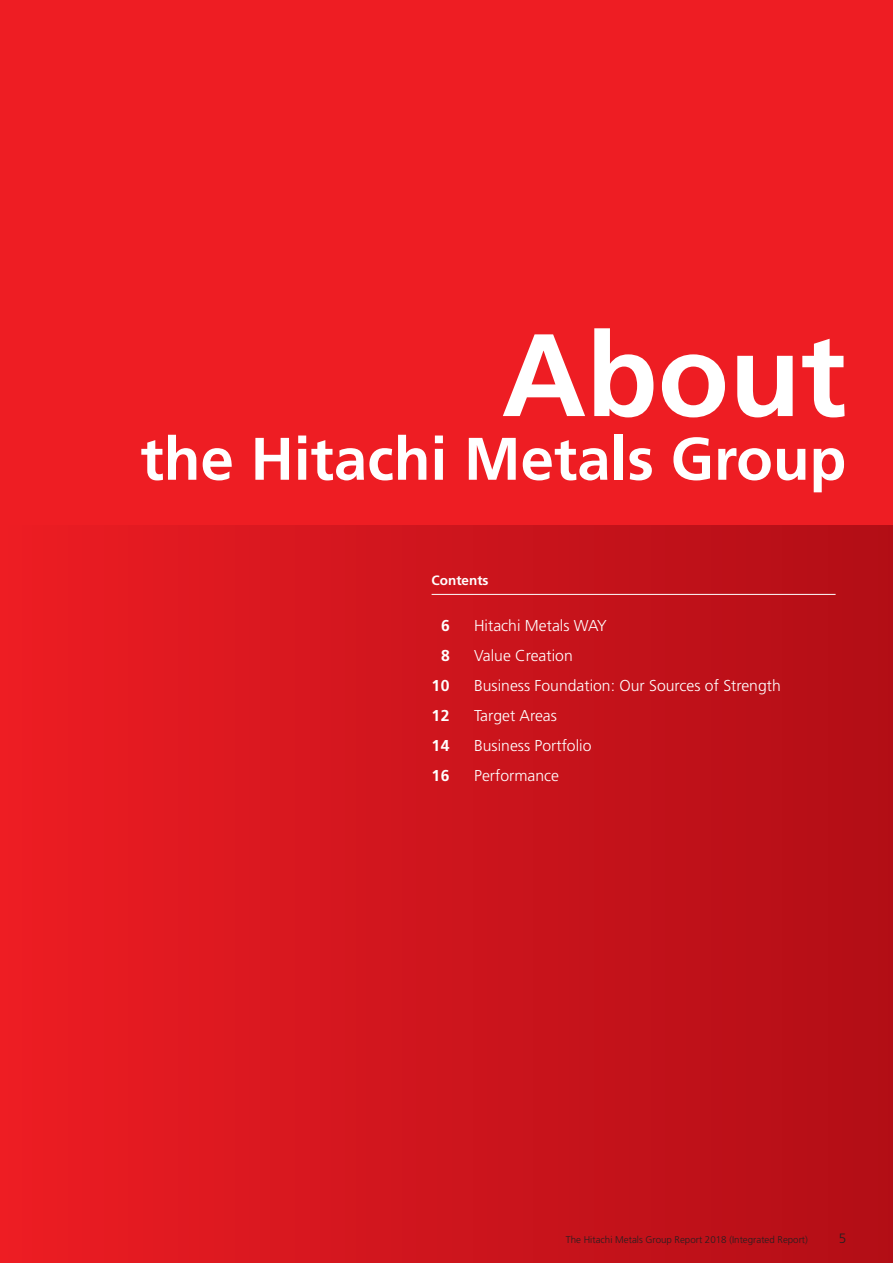
<style>
.page{position:relative;width:893px;height:1263px;background:#ee1d23}
.page>*{position:absolute;margin:0;border:0;box-sizing:border-box;transform-origin:0 0}
.t1{font:700 117px "Frutiger LT Std";color:#fff}
.t2{font:700 60px "Frutiger LT Std";color:#fff}
.t3{font:300 15.75px "Frutiger LT Std";color:#fff}
.t4{font:700 15.75px "Frutiger LT Std";letter-spacing:.02em;color:#fff}
.t5{font:700 13.5px "Frutiger LT Std";color:#fff}
.t6{font:300 13.5px "Frutiger LT Std";color:#231f20}
.t7{font:300 9.75px "Frutiger LT Std";color:#231f20}
</style>
<div class="page">
<div style="left:0;top:525px;width:893px;height:738px;background:linear-gradient(to right,#ec1d23,#b10d16)"></div>
<img style="left:0;top:0;width:1px;height:1263px">
<hr style="left:432px;top:594px;width:404px;height:1px;background:#fff">
<h1 class="t1" style="left:502px;top:307px;width:346px">About</h1>
<h2 class="t2" style="left:140px;top:424px;width:707px">the Hitachi Metals Group</h2>
<p class="t5" style="left:432px;top:573px;width:58px">Contents</p>
<p class="t4" style="left:441px;top:616px;width:10px">6</p>
<p class="t3" style="left:474px;top:616px;width:134px">Hitachi Metals WAY</p>
<p class="t4" style="left:441px;top:646px;width:10px">8</p>
<p class="t3" style="left:474px;top:646px;width:100px">Value Creation</p>
<p class="t4" style="left:432px;top:676px;width:19px">10</p>
<p class="t3" style="left:474px;top:676px;width:308px">Business Foundation: Our Sources of Strength</p>
<p class="t4" style="left:432px;top:706px;width:19px">12</p>
<p class="t3" style="left:474px;top:707px;width:84px">Target Areas</p>
<p class="t4" style="left:432px;top:736px;width:19px">14</p>
<p class="t3" style="left:474px;top:737px;width:119px">Business Portfolio</p>
<p class="t4" style="left:432px;top:766px;width:19px">16</p>
<p class="t3" style="left:474px;top:767px;width:86px">Performance</p>
<p class="t7" style="left:566px;top:1234px;width:244px">The Hitachi Metals Group Report 2018 (Integrated Report)</p>
<p class="t6" style="left:839px;top:1231px;width:9px">5</p>
</div>
